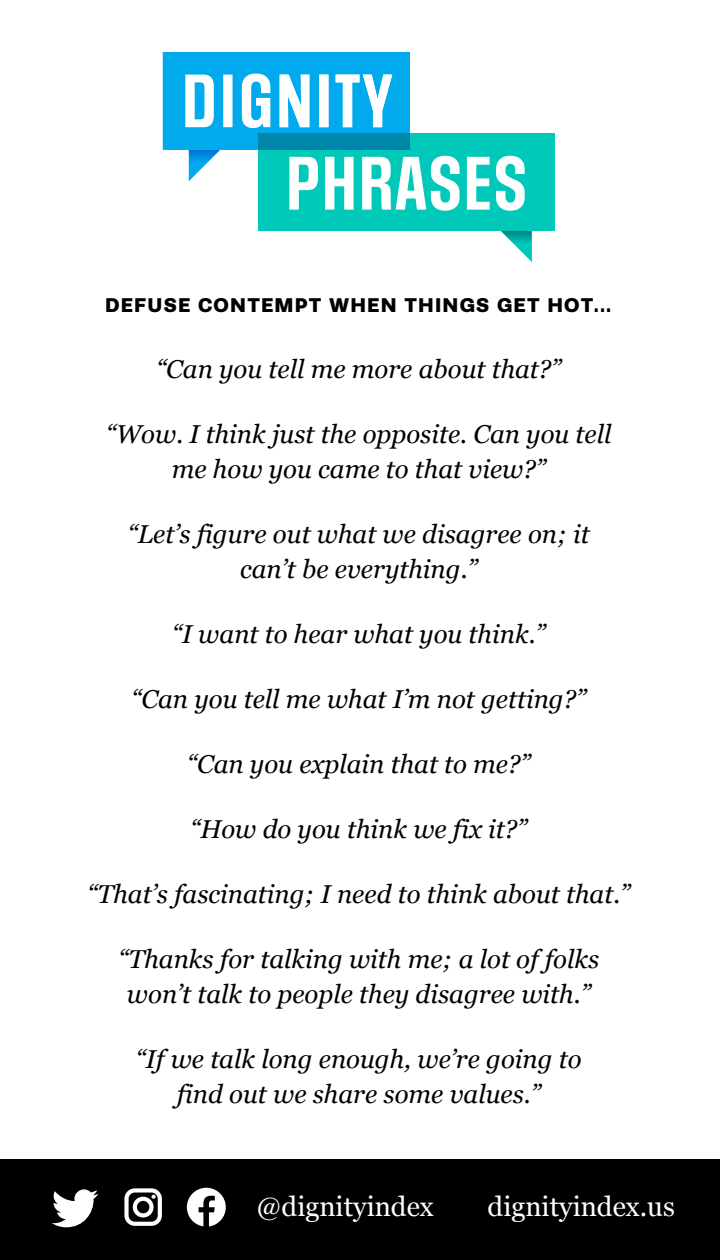
<style>
.page{position:relative;width:720px;height:1260px;background:#fff}
.page>*{position:absolute;margin:0;border:0;box-sizing:border-box;transform-origin:0 0}
.t1{font:600 63.75px "Social Gothic";letter-spacing:.02em;color:#fff}
.t2{font:27.5px "Georgia";color:#fff}
.t3{font:italic 25.75px/35px "Georgia";color:#000;text-align:center}
.t4{font:900 20px "Runda";letter-spacing:.06em;color:#000}
</style>
<div class="page">
<svg style="left:501px;top:231px;width:31px;height:31px"></svg>
<div style="left:258px;top:134px;width:297px;height:97px;background:#00c9b9"></div>
<svg style="left:163px;top:52px;width:247px;height:129px"></svg>
<div style="left:0;top:1159px;width:720px;height:101px;background:#000"></div>
<svg style="left:52px;top:1189px;width:46px;height:38px"></svg>
<svg style="left:124px;top:1188px;width:38px;height:38px"></svg>
<svg style="left:187px;top:1188px;width:39px;height:38px"></svg>
<h1 class="t1" style="left:286px;top:142px;width:243px">PHRASES</h1>
<p class="t4" style="left:105px;top:293px;width:508px">DEFUSE CONTEMPT WHEN THINGS GET HOT...</p>
<p class="t3" style="left:156px;top:350px;width:406px">“Can you tell me more about that?”</p>
<p class="t3" style="left:106px;top:415px;width:507px">“Wow. I think just the opposite. Can you tell me how you came to that view?”</p>
<p class="t3" style="left:128px;top:515px;width:464px">“Let’s figure out what we disagree on; it can’t be everything.”</p>
<p class="t3" style="left:172px;top:615px;width:375px">“I want to hear what you think.”</p>
<p class="t3" style="left:132px;top:680px;width:456px">“Can you tell me what I’m not getting?”</p>
<p class="t3" style="left:187px;top:745px;width:345px">“Can you explain that to me?”</p>
<p class="t3" style="left:190px;top:811px;width:338px">“How do you think we fix it?”</p>
<p class="t3" style="left:87px;top:876px;width:544px">“That’s fascinating; I need to think about that.”</p>
<p class="t3" style="left:118px;top:941px;width:482px">“Thanks for talking with me; a lot of folks won’t talk to people they disagree with.”</p>
<p class="t3" style="left:136px;top:1041px;width:447px">“If we talk long enough, we’re going to find out we share some values.”</p>
<p class="t2" style="left:256px;top:1186px;width:179px">@dignityindex</p>
<p class="t2" style="left:488px;top:1186px;width:189px">dignityindex.us</p>
</div>
